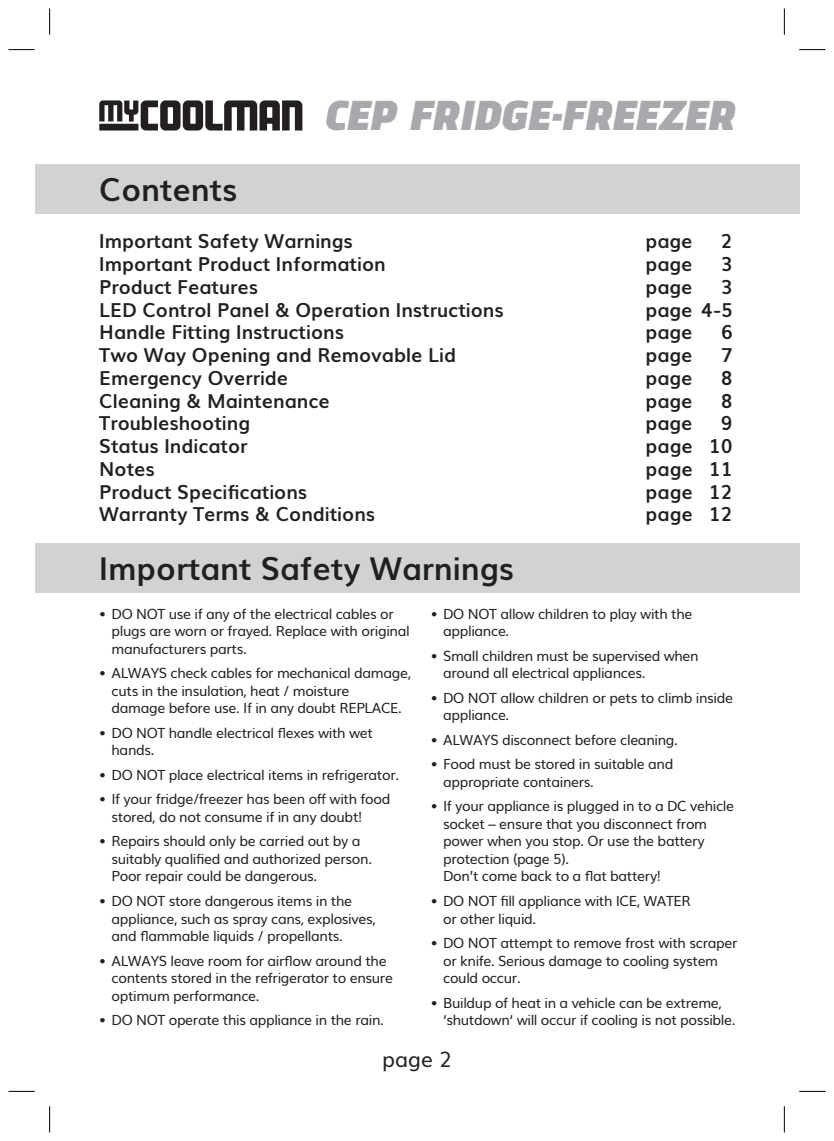
<style>
.page{position:relative;width:834px;height:1141px;background:#fff}
.page>*{position:absolute;margin:0;border:0;box-sizing:border-box;transform-origin:0 0}
.t1{font:italic 900 41.65px "Norpeth";color:#a8a9ad}
.t2{font:700 31.5px "Muli";color:#231f20}
.t3{font:21px "Muli";color:#231f20}
.t4{font:700 19.25px "Muli";color:#231f20}
.t5{font:14px/17.5px "Muli";letter-spacing:-.025em;color:#231f20}
</style>
<div class="page">
<div style="left:35px;top:164px;width:764px;height:49px;background:#d1d2d4"></div>
<div style="left:35px;top:543px;width:764px;height:50px;background:#d1d2d4"></div>
<svg style="left:99px;top:100px;width:203px;height:31px"></svg>
<svg style="left:8px;top:49px;width:27px;height:1px"></svg>
<svg style="left:799px;top:49px;width:26px;height:1px"></svg>
<svg style="left:8px;top:1091px;width:27px;height:1px"></svg>
<svg style="left:799px;top:1091px;width:26px;height:1px"></svg>
<svg style="left:49px;top:8px;width:1px;height:27px"></svg>
<svg style="left:49px;top:1106px;width:1px;height:26px"></svg>
<svg style="left:783px;top:8px;width:1px;height:27px"></svg>
<svg style="left:783px;top:1106px;width:1px;height:26px"></svg>
<h2 class="t2" style="left:99px;top:164px;width:140px">Contents</h2>
<h1 class="t1" style="left:323px;top:83px;width:413px">CEP FRIDGE·FREEZER</h1>
<h3 class="t4" style="left:99px;top:226px;width:255px">Important Safety Warnings</h3>
<h3 class="t4" style="left:645px;top:226px;width:49px">page</h3>
<h3 class="t4" style="left:720px;top:226px;width:13px">2</h3>
<h3 class="t4" style="left:99px;top:249px;width:288px">Important Product Information</h3>
<h3 class="t4" style="left:645px;top:249px;width:49px">page</h3>
<h3 class="t4" style="left:720px;top:249px;width:13px">3</h3>
<h3 class="t4" style="left:99px;top:271px;width:160px">Product Features</h3>
<h3 class="t4" style="left:645px;top:271px;width:49px">page</h3>
<h3 class="t4" style="left:720px;top:271px;width:13px">3</h3>
<h3 class="t4" style="left:99px;top:294px;width:406px">LED Control Panel &amp; Operation Instructions</h3>
<h3 class="t4" style="left:645px;top:294px;width:89px">page 4-5</h3>
<h3 class="t4" style="left:99px;top:317px;width:246px">Handle Fitting Instructions</h3>
<h3 class="t4" style="left:645px;top:317px;width:49px">page</h3>
<h3 class="t4" style="left:720px;top:317px;width:13px">6</h3>
<h3 class="t4" style="left:99px;top:340px;width:358px">Two Way Opening and Removable Lid</h3>
<h3 class="t4" style="left:645px;top:340px;width:49px">page</h3>
<h3 class="t4" style="left:720px;top:340px;width:13px">7</h3>
<h3 class="t4" style="left:99px;top:362px;width:190px">Emergency Override</h3>
<h3 class="t4" style="left:645px;top:362px;width:49px">page</h3>
<h3 class="t4" style="left:720px;top:362px;width:13px">8</h3>
<h3 class="t4" style="left:99px;top:385px;width:232px">Cleaning &amp; Maintenance</h3>
<h3 class="t4" style="left:645px;top:385px;width:49px">page</h3>
<h3 class="t4" style="left:720px;top:385px;width:13px">8</h3>
<h3 class="t4" style="left:99px;top:408px;width:152px">Troubleshooting</h3>
<h3 class="t4" style="left:645px;top:408px;width:49px">page</h3>
<h3 class="t4" style="left:720px;top:408px;width:13px">9</h3>
<h3 class="t4" style="left:99px;top:431px;width:150px">Status Indicator</h3>
<h3 class="t4" style="left:645px;top:431px;width:89px">page 10</h3>
<h3 class="t4" style="left:99px;top:454px;width:57px">Notes</h3>
<h3 class="t4" style="left:645px;top:454px;width:89px">page 11</h3>
<h3 class="t4" style="left:99px;top:476px;width:209px">Product Specifications</h3>
<h3 class="t4" style="left:645px;top:476px;width:89px">page 12</h3>
<h3 class="t4" style="left:99px;top:499px;width:277px">Warranty Terms &amp; Conditions</h3>
<h3 class="t4" style="left:645px;top:499px;width:89px">page 12</h3>
<h2 class="t2" style="left:99px;top:543px;width:416px">Important Safety Warnings</h2>
<p class="t5" style="left:111px;top:604px;width:299px;text-indent:-12px">• DO NOT use if any of the electrical cables or plugs are worn or frayed. Replace with original manufacturers parts.</p>
<p class="t5" style="left:111px;top:664px;width:301px;text-indent:-12px">• ALWAYS check cables for mechanical damage, cuts in the insulation, heat / moisture<br>damage before use. If in any doubt REPLACE.</p>
<p class="t5" style="left:111px;top:723px;width:263px;text-indent:-12px">• DO NOT handle electrical flexes with wet hands.</p>
<p class="t5" style="left:99px;top:765px;width:301px">• DO NOT place electrical items in refrigerator.</p>
<p class="t5" style="left:111px;top:790px;width:280px;text-indent:-12px">• If your fridge/freezer has been off with food stored, do not consume if in any doubt!</p>
<p class="t5" style="left:111px;top:832px;width:262px;text-indent:-12px">• Repairs should only be carried out by a suitably qualified and authorized person.<br>Poor repair could be dangerous.</p>
<p class="t5" style="left:111px;top:891px;width:265px;text-indent:-12px">• DO NOT store dangerous items in the appliance, such as spray cans, explosives, and flammable liquids / propellants.</p>
<p class="t5" style="left:111px;top:951px;width:283px;text-indent:-12px">• ALWAYS leave room for airflow around the contents stored in the refrigerator to ensure optimum performance.</p>
<p class="t5" style="left:99px;top:1010px;width:286px">• DO NOT operate this appliance in the rain.</p>
<p class="t5" style="left:443px;top:604px;width:251px;text-indent:-12px">• DO NOT allow children to play with the appliance.</p>
<p class="t5" style="left:443px;top:646px;width:257px;text-indent:-12px">• Small children must be supervised when around all electrical appliances.</p>
<p class="t5" style="left:443px;top:688px;width:291px;text-indent:-12px">• DO NOT allow children or pets to climb inside appliance.</p>
<p class="t5" style="left:431px;top:730px;width:248px">• ALWAYS disconnect before cleaning.</p>
<p class="t5" style="left:443px;top:755px;width:232px;text-indent:-12px">• Food must be stored in suitable and appropriate containers.</p>
<p class="t5" style="left:443px;top:797px;width:292px;text-indent:-12px">• If your appliance is plugged in to a DC vehicle socket – ensure that you disconnect from power when you stop. Or use the battery protection (page 5).<br>Don’t come back to a flat battery!</p>
<p class="t5" style="left:443px;top:891px;width:249px;text-indent:-12px">• DO NOT fill appliance with ICE, WATER or other liquid.</p>
<p class="t5" style="left:443px;top:933px;width:296px;text-indent:-12px">• DO NOT attempt to remove frost with scraper or knife. Serious damage to cooling system could occur.</p>
<p class="t5" style="left:443px;top:993px;width:294px;text-indent:-12px">• Buildup of heat in a vehicle can be extreme, ‘shutdown‘ will occur if cooling is not possible.</p>
<h3 class="t3" style="left:382px;top:1042px;width:71px">page 2</h3>
</div>
